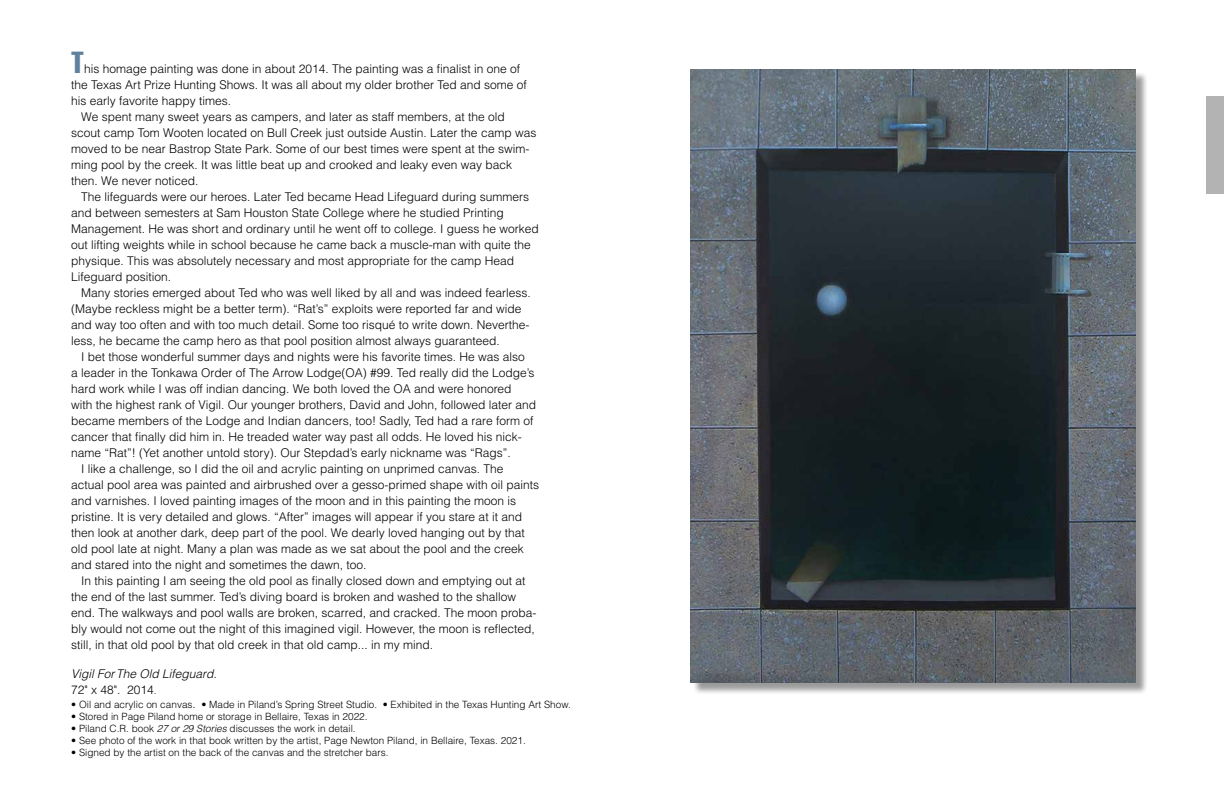
<style>
.page{position:relative;width:1224px;height:792px;background:#fff}
.page>*{position:absolute;margin:0;border:0;box-sizing:border-box;transform-origin:0 0}
.t1{font:extra-condensed 30px "Helvetica";color:#5e819f}
.t2{font:300 12px "Helvetica";color:#000}
.t3{font:italic 300 12px/16px "Helvetica";color:#000}
.t4{font:300 10px "Helvetica";color:#000}
.s1{font-style:normal}
.s2{font-style:normal;font-size:10px}
.s3{font-size:12px}
.s4{font-style:italic}
</style>
<div class="page">
<div style="left:692px;top:71px;width:456px;height:624px;background:#000;opacity:.4"></div>
<img style="left:690px;top:70px;width:446px;height:613px">
<div style="left:1206px;top:96px;width:18px;height:98px;background:#b3b3b3"></div>
<h1 class="t1" style="left:71px;top:43px;width:14px">T</h1>
<p class="t2" style="left:84px;top:61px;width:438px">his homage painting was done in about 2014. The painting was a finalist in one of</p>
<p class="t2" style="left:71px;top:77px;width:457px">the Texas Art Prize Hunting Shows. It was all about my older brother Ted and some of</p>
<p class="t2" style="left:71px;top:93px;width:162px">his early favorite happy times.</p>
<p class="t2" style="left:81px;top:109px;width:425px">We spent many sweet years as campers, and later as staff members, at the old</p>
<p class="t2" style="left:71px;top:125px;width:467px">scout camp Tom Wooten located on Bull Creek just outside Austin. Later the camp was</p>
<p class="t2" style="left:71px;top:141px;width:460px">moved to be near Bastrop State Park. Some of our best times were spent at the swim-</p>
<p class="t2" style="left:71px;top:157px;width:443px">ming pool by the creek. It was little beat up and crooked and leaky even way back</p>
<p class="t2" style="left:71px;top:173px;width:129px">then. We never noticed.</p>
<p class="t2" style="left:81px;top:189px;width:449px">The lifeguards were our heroes. Later Ted became Head Lifeguard during summers</p>
<p class="t2" style="left:71px;top:205px;width:434px">and between semesters at Sam Houston State College where he studied Printing</p>
<p class="t2" style="left:71px;top:221px;width:469px">Management. He was short and ordinary until he went off to college. I guess he worked</p>
<p class="t2" style="left:71px;top:237px;width:461px">out lifting weights while in school because he came back a muscle-man with quite the</p>
<p class="t2" style="left:71px;top:253px;width:444px">physique. This was absolutely necessary and most appropriate for the camp Head</p>
<p class="t2" style="left:71px;top:269px;width:101px">Lifeguard position.</p>
<p class="t2" style="left:81px;top:285px;width:451px">Many stories emerged about Ted who was well liked by all and was indeed fearless.</p>
<p class="t2" style="left:71px;top:301px;width:452px">(Maybe reckless might be a better term). “Rat’s” exploits were reported far and wide</p>
<p class="t2" style="left:71px;top:317px;width:460px">and way too often and with too much detail. Some too risqué to write down. Neverthe-</p>
<p class="t2" style="left:71px;top:333px;width:430px">less, he became the camp hero as that pool position almost always guaranteed.</p>
<p class="t2" style="left:81px;top:349px;width:445px">I bet those wonderful summer days and nights were his favorite times. He was also</p>
<p class="t2" style="left:71px;top:365px;width:465px">a leader in the Tonkawa Order of The Arrow Lodge(OA) #99. Ted really did the Lodge’s</p>
<p class="t2" style="left:71px;top:381px;width:442px">hard work while I was off indian dancing. We both loved the OA and were honored</p>
<p class="t2" style="left:71px;top:397px;width:467px">with the highest rank of Vigil. Our younger brothers, David and John, followed later and</p>
<p class="t2" style="left:71px;top:413px;width:464px">became members of the Lodge and Indian dancers, too! Sadly, Ted had a rare form of</p>
<p class="t2" style="left:71px;top:429px;width:452px">cancer that finally did him in. He treaded water way past all odds. He loved his nick-</p>
<p class="t2" style="left:71px;top:445px;width:441px">name “Rat”! (Yet another untold story). Our Stepdad’s early nickname was “Rags”.</p>
<p class="t2" style="left:81px;top:461px;width:424px">I like a challenge, so I did the oil and acrylic painting on unprimed canvas. The</p>
<p class="t2" style="left:71px;top:477px;width:469px">actual pool area was painted and airbrushed over a gesso-primed shape with oil paints</p>
<p class="t2" style="left:71px;top:493px;width:447px">and varnishes. I loved painting images of the moon and in this painting the moon is</p>
<p class="t2" style="left:71px;top:509px;width:452px">pristine. It is very detailed and glows. “After” images will appear if you stare at it and</p>
<p class="t2" style="left:71px;top:525px;width:455px">then look at another dark, deep part of the pool. We dearly loved hanging out by that</p>
<p class="t2" style="left:71px;top:541px;width:454px">old pool late at night. Many a plan was made as we sat about the pool and the creek</p>
<p class="t2" style="left:71px;top:557px;width:297px">and stared into the night and sometimes the dawn, too.</p>
<p class="t2" style="left:81px;top:573px;width:446px">In this painting I am seeing the old pool as finally closed down and emptying out at</p>
<p class="t2" style="left:71px;top:589px;width:447px">the end of the last summer. Ted’s diving board is broken and washed to the shallow</p>
<p class="t2" style="left:71px;top:605px;width:467px">end. The walkways and pool walls are broken, scarred, and cracked. The moon proba-</p>
<p class="t2" style="left:71px;top:621px;width:465px">bly would not come out the night of this imagined vigil. However, the moon is reflected,</p>
<p class="t2" style="left:71px;top:637px;width:363px">still, in that old pool by that old creek in that old camp... in my mind.</p>
<p class="t3" style="left:71px;top:665px;width:147px">Vigil For The Old Lifeguard.<br><span class="s1">72" x 48". 2014</span><span class="s2">.</span></p>
<p class="t4" style="left:71px;top:698px;width:501px">• Oil and acrylic on canvas<span class="s3">.</span> • Made in Piland’s Spring Street Studio. • Exhibited in the Texas Hunting Art Show.</p>
<p class="t4" style="left:71px;top:710px;width:298px">• Stored in Page Piland home or storage in Bellaire, Texas in 2022.</p>
<p class="t4" style="left:71px;top:722px;width:286px">• Piland C.R. book <span class="s4">27 or 29 Stories</span> discusses the work in detail.</p>
<p class="t4" style="left:71px;top:734px;width:456px">• See photo of the work in that book written by the artist, Page Newton Piland, in Bellaire, Texas. 2021.</p>
<p class="t4" style="left:71px;top:746px;width:319px">• Signed by the artist on the back of the canvas and the stretcher bars.</p>
</div>
